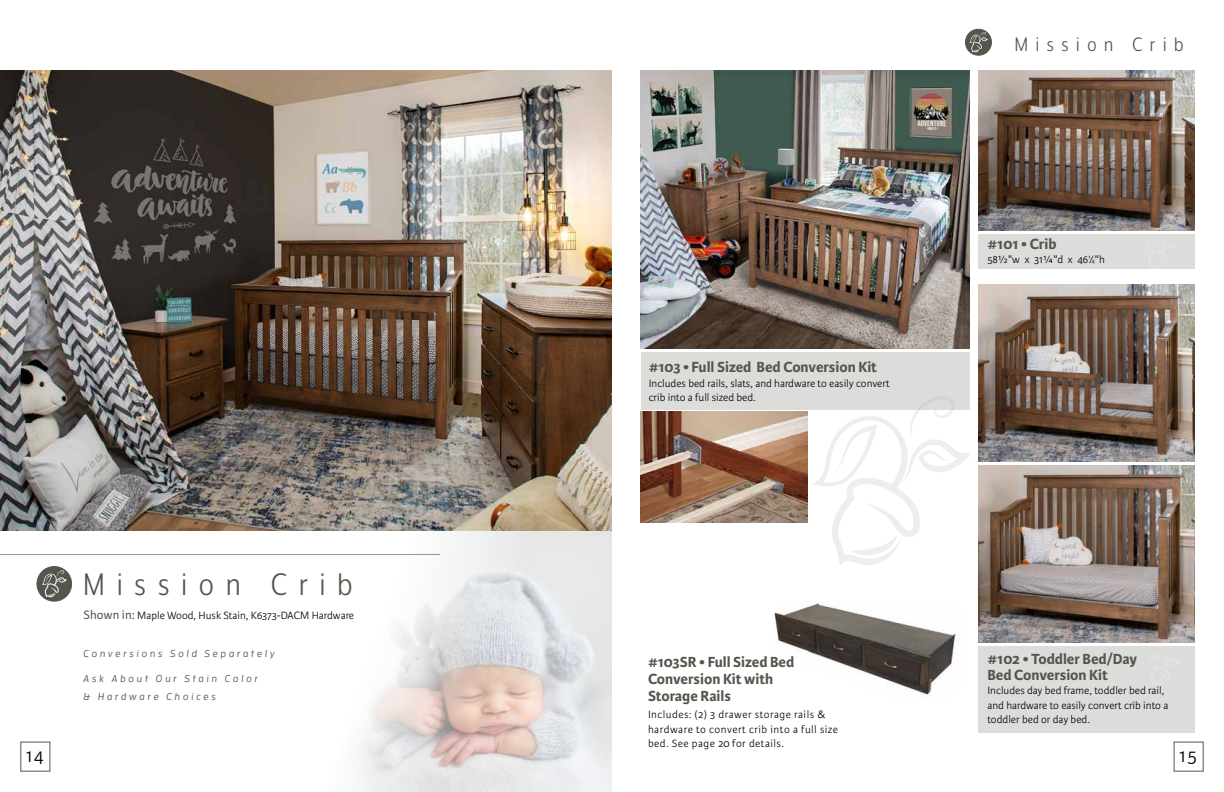
<style>
.page{position:relative;width:1224px;height:792px;background:#fff}
.page>*{position:absolute;margin:0;border:0;box-sizing:border-box;transform-origin:0 0}
.t1{font:36px "Mr Eaves XL Mod Nar OT";letter-spacing:.34em;color:#56554d}
.t2{font:22.5px "Mr Eaves XL Mod Nar OT";letter-spacing:.345em;color:#56554d}
.t3{font:300 20.2px "Karmina Sans";color:#000}
.t4{font:700 15.6px/17px "Karmina Sans";color:#56554d}
.t5{font:300 11.2px/14.4px "Karmina Sans";color:#000}
.t6{font:300 11.2px/14.4px "Karmina Sans";letter-spacing:.04em;color:#000}
.t7{font:italic 500 10px/17.5px "Enzo OT";letter-spacing:.28em;color:#56554d}
.s1{font-weight:400;font-size:13px;color:#56554d}
.s2{font-size:6.2px}
</style>
<div class="page">
<img style="left:359px;top:531px;width:253px;height:261px">
<img style="left:0;top:70px;width:612px;height:461px">
<hr style="left:0;top:554px;width:440px;height:1px;background:#56554d">
<img style="left:978px;top:285px;width:217px;height:176px">
<img style="left:978px;top:466px;width:217px;height:176px">
<div style="left:978px;top:647px;width:217px;height:86px;background:#dcdcdb"></div>
<img style="left:978px;top:70px;width:217px;height:160px">
<div style="left:978px;top:234px;width:217px;height:35px;background:#dcdcdb"></div>
<img style="left:641px;top:70px;width:328px;height:279px">
<svg style="left:36px;top:566px;width:37px;height:36px"></svg>
<svg style="left:965px;top:28px;width:27px;height:28px"></svg>
<div style="left:641px;top:352px;width:328px;height:57px;background:#dcdcdb"></div>
<img style="left:774px;top:603px;width:182px;height:92px">
<svg style="left:812px;top:396px;width:159px;height:169px"></svg>
<img style="left:641px;top:412px;width:166px;height:110px">
<h2 class="t2" style="left:1015px;top:32px;width:170px">Mission Crib</h2>
<h1 class="t1" style="left:84px;top:565px;width:270px">Mission Crib</h1>
<p class="t5" style="left:84px;top:609px;width:272px"><span class="s1">Shown in:</span> Maple Wood, Husk Stain, K6373-DACM Hardware</p>
<p class="t7" style="left:84px;top:645px;width:193px">Conversions Sold Separately</p>
<p class="t7" style="left:84px;top:670px;width:176px">Ask About Our Stain Color &amp; Hardware Choices</p>
<h3 class="t4" style="left:649px;top:359px;width:230px">#103 • Full Sized Bed Conversion Kit</h3>
<p class="t5" style="left:649px;top:376px;width:242px">Includes bed rails, slats, and hardware to easily convert crib into a full sized bed.</p>
<h3 class="t4" style="left:987px;top:235px;width:71px">#101 • Crib</h3>
<p class="t5" style="left:987px;top:252px;width:119px">58½"w x 31¼"d x 46<sup>1</sup>⁄<span class="s2">4</span>"h</p>
<h3 class="t4" style="left:648px;top:654px;width:148px">#103SR • Full Sized Bed<br>Conversion Kit with<br>Storage Rails</h3>
<p class="t6" style="left:648px;top:708px;width:192px">Includes: (2) 3 drawer storage rails &amp; hardware to convert crib into a full size bed. See page 20 for details.</p>
<h3 class="t4" style="left:987px;top:652px;width:151px;line-height:15.6px">#102 • Toddler Bed/Day<br>Bed Conversion Kit</h3>
<p class="t5" style="left:987px;top:684px;width:182px">Includes day bed frame, toddler bed rail, and hardware to easily convert crib into a toddler bed or day bed.</p>
<h3 class="t3" style="left:26px;top:745px;width:20px">14</h3>
<h3 class="t3" style="left:1179px;top:745px;width:19px">15</h3>
</div>
